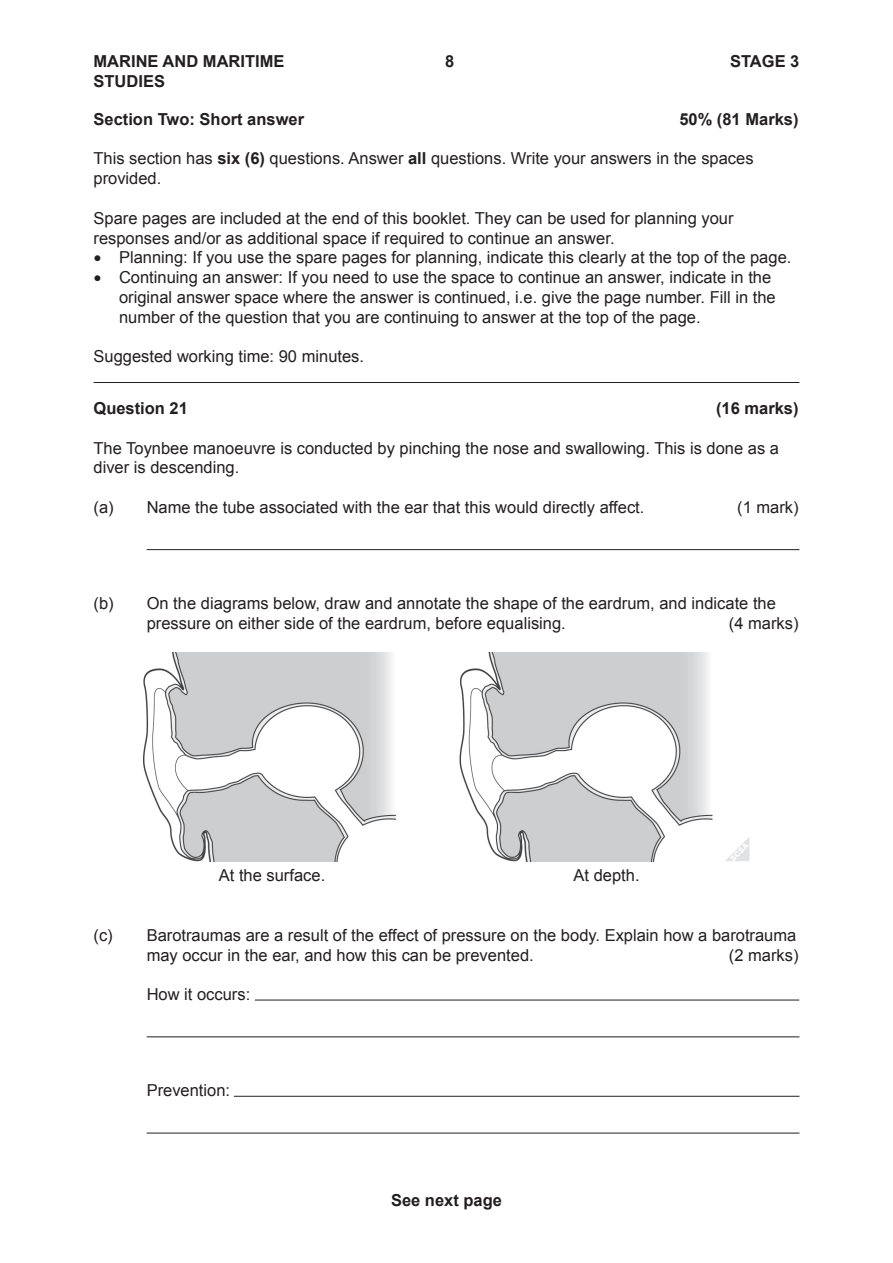
<style>
.page{position:relative;width:893px;height:1263px;background:#fff}
.page>*{position:absolute;margin:0;border:0;box-sizing:border-box;transform-origin:0 0}
.t1{font:16.5px/19.8px "Arial";color:#231f20}
.t2{font:700 16.5px "Arial";color:#231f20}
.t3{font:900 7.5px "Arial";color:#fff}
.s1{font-weight:700}
.s2{font-size:13.5px}
</style>
<div class="page">
<hr style="left:94px;top:382px;width:705px;height:1px;background:#231f20">
<hr style="left:147px;top:549px;width:652px;height:1px;background:#231f20">
<hr style="left:147px;top:1036px;width:652px;height:1px;background:#231f20">
<hr style="left:147px;top:1133px;width:652px;height:1px;background:#231f20">
<img style="left:143px;top:652px;width:570px;height:209px">
<svg style="left:725px;top:837px;width:25px;height:24px"></svg>
<hr style="left:255px;top:1000px;width:544px;height:1px;background:#231f20">
<hr style="left:234px;top:1096px;width:565px;height:1px;background:#231f20">
<p class="t2" style="left:94px;top:50px;width:192px">MARINE AND MARITIME</p>
<p class="t2" style="left:445px;top:50px;width:11px">8</p>
<p class="t2" style="left:730px;top:50px;width:71px">STAGE 3</p>
<p class="t2" style="left:94px;top:70px;width:73px">STUDIES</p>
<p class="t2" style="left:94px;top:107px;width:212px">Section Two: Short answer</p>
<p class="t2" style="left:679px;top:107px;width:121px">50% (81 Marks)</p>
<p class="t1" style="left:94px;top:149px;width:662px">This section has <span class="s1">six (6)</span> questions. Answer <span class="s1">all</span> questions. Write your answers in the spaces provided.</p>
<p class="t1" style="left:94px;top:208px;width:641px">Spare pages are included at the end of this booklet. They can be used for planning your responses and/or as additional space if required to continue an answer.</p>
<p class="t1" style="left:94px;top:248px;width:699px"><span class="s2">●</span> Planning: If you use the spare pages for planning, indicate this clearly at the top of the page.</p>
<p class="t1" style="left:119px;top:267px;width:658px;text-indent:-26px"><span class="s2">●</span> Continuing an answer: If you need to use the space to continue an answer, indicate in the original answer space where the answer is continued, i.e. give the page number. Fill in the number of the question that you are continuing to answer at the top of the page.</p>
<p class="t1" style="left:94px;top:347px;width:272px">Suggested working time: 90 minutes.</p>
<p class="t2" style="left:94px;top:397px;width:96px">Question 21</p>
<p class="t2" style="left:716px;top:397px;width:84px">(16 marks)</p>
<p class="t1" style="left:94px;top:438px;width:687px">The Toynbee manoeuvre is conducted by pinching the nose and swallowing. This is done as a diver is descending.</p>
<p class="t1" style="left:94px;top:497px;width:552px">(a) Name the tube associated with the ear that this would directly affect.</p>
<p class="t1" style="left:737px;top:497px;width:63px">(1 mark)</p>
<p class="t1" style="left:147px;top:593px;width:631px;text-indent:-53px">(b) On the diagrams below, draw and annotate the shape of the eardrum, and indicate the pressure on either side of the eardrum, before equalising.</p>
<p class="t1" style="left:729px;top:613px;width:71px">(4 marks)</p>
<p class="t1" style="left:219px;top:865px;width:108px">At the surface.</p>
<p class="t1" style="left:574px;top:865px;width:68px">At depth.</p>
<p class="t3" style="left:728px;top:856px;width:24px;rotate:-45deg">SCSA</p>
<p class="t1" style="left:147px;top:925px;width:651px;text-indent:-53px">(c) Barotraumas are a result of the effect of pressure on the body. Explain how a barotrauma may occur in the ear, and how this can be prevented.</p>
<p class="t1" style="left:729px;top:945px;width:71px">(2 marks)</p>
<p class="t1" style="left:147px;top:984px;width:105px">How it occurs:</p>
<p class="t1" style="left:147px;top:1081px;width:85px">Prevention:</p>
<p class="t2" style="left:391px;top:1188px;width:112px">See next page</p>
</div>
